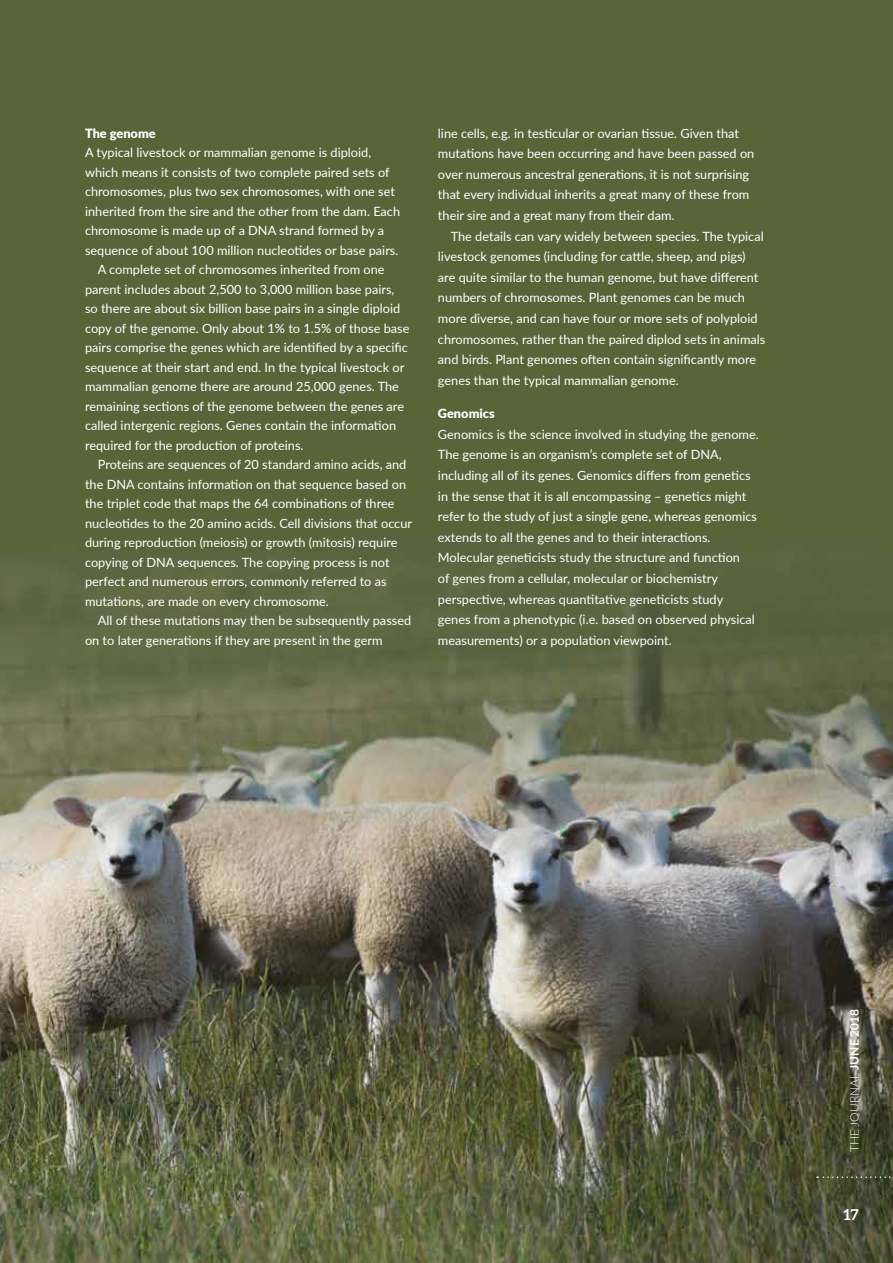
<style>
.page{position:relative;width:893px;height:1263px;background:#fff}
.page>*{position:absolute;margin:0;border:0;box-sizing:border-box;transform-origin:0 0}
.t1{font:700 15px "Aleo";color:#fff}
.t2{font:12.75px/20.5px "Lato";color:#fff}
.t3{font:900 12.75px "Lato";color:#fff}
.t4{font:300 12px "Lato";color:#fff}
.s1{font-weight:700}
</style>
<div class="page">
<img style="left:0;top:0;width:893px;height:1263px">
<svg style="left:817px;top:1176px;width:76px;height:2px"></svg>
<p class="t3" style="left:85px;top:124px;width:72px">The genome</p>
<p class="t2" style="left:85px;top:142px;width:288px">A typical livestock or mammalian genome is diploid,</p>
<p class="t2" style="left:85px;top:161px;width:306px">which means it consists of two complete paired sets of</p>
<p class="t2" style="left:85px;top:181px;width:312px">chromosomes, plus two sex chromosomes, with one set</p>
<p class="t2" style="left:85px;top:200px;width:317px">inherited from the sire and the other from the dam. Each</p>
<p class="t2" style="left:85px;top:220px;width:301px">chromosome is made up of a DNA strand formed by a</p>
<p class="t2" style="left:85px;top:239px;width:315px">sequence of about 100 million nucleotides or base pairs.</p>
<p class="t2" style="left:98px;top:259px;width:288px">A complete set of chromosomes inherited from one</p>
<p class="t2" style="left:85px;top:278px;width:311px">parent includes about 2,500 to 3,000 million base pairs,</p>
<p class="t2" style="left:85px;top:298px;width:317px">so there are about six billion base pairs in a single diploid</p>
<p class="t2" style="left:85px;top:317px;width:326px">copy of the genome. Only about 1% to 1.5% of those base</p>
<p class="t2" style="left:85px;top:337px;width:324px">pairs comprise the genes which are identified by a specific</p>
<p class="t2" style="left:85px;top:356px;width:321px">sequence at their start and end. In the typical livestock or</p>
<p class="t2" style="left:85px;top:376px;width:315px">mammalian genome there are around 25,000 genes. The</p>
<p class="t2" style="left:85px;top:395px;width:321px">remaining sections of the genome between the genes are</p>
<p class="t2" style="left:85px;top:415px;width:313px">called intergenic regions. Genes contain the information</p>
<p class="t2" style="left:85px;top:434px;width:220px">required for the production of proteins.</p>
<p class="t2" style="left:98px;top:454px;width:310px">Proteins are sequences of 20 standard amino acids, and</p>
<p class="t2" style="left:85px;top:473px;width:323px">the DNA contains information on that sequence based on</p>
<p class="t2" style="left:85px;top:493px;width:311px">the triplet code that maps the 64 combinations of three</p>
<p class="t2" style="left:85px;top:512px;width:329px">nucleotides to the 20 amino acids. Cell divisions that occur</p>
<p class="t2" style="left:85px;top:532px;width:314px">during reproduction (meiosis) or growth (mitosis) require</p>
<p class="t2" style="left:85px;top:551px;width:306px">copying of DNA sequences. The copying process is not</p>
<p class="t2" style="left:85px;top:571px;width:303px">perfect and numerous errors, commonly referred to as</p>
<p class="t2" style="left:85px;top:590px;width:245px">mutations, are made on every chromosome.</p>
<p class="t2" style="left:98px;top:610px;width:315px">All of these mutations may then be subsequently passed</p>
<p class="t2" style="left:85px;top:629px;width:299px">on to later generations if they are present in the germ</p>
<p class="t2" style="left:438px;top:122px;width:318px">line cells, e.g. in testicular or ovarian tissue. Given that mutations have been occurring and have been passed on over numerous ancestral generations, it is not surprising that every individual inherits a great many of these from their sire and a great many from their dam.</p>
<p class="t2" style="left:438px;top:225px;width:329px;text-indent:13px">The details can vary widely between species. The typical livestock genomes (including for cattle, sheep, and pigs) are quite similar to the human genome, but have different numbers of chromosomes. Plant genomes can be much more diverse, and can have four or more sets of polyploid chromosomes, rather than the paired diplod sets in animals and birds. Plant genomes often contain significantly more genes than the typical mammalian genome.</p>
<p class="t3" style="left:438px;top:404px;width:58px">Genomics</p>
<p class="t2" style="left:438px;top:423px;width:322px">Genomics is the science involved in studying the genome.<br>The genome is an organism’s complete set of DNA, including all of its genes. Genomics differs from genetics in the sense that it is all encompassing – genetics might refer to the study of just a single gene, whereas genomics extends to all the genes and to their interactions.<br>Molecular geneticists study the structure and function<br>of genes from a cellular, molecular or biochemistry perspective, whereas quantitative geneticists study genes from a phenotypic (i.e. based on observed physical measurements) or a population viewpoint.</p>
<p class="t4" style="left:846px;top:1152px;width:145px;rotate:-90deg">THE JOURNAL <span class="s1">JUNE 2018</span></p>
<p class="t1" style="left:844px;top:1206px;width:17px">17</p>
</div>
